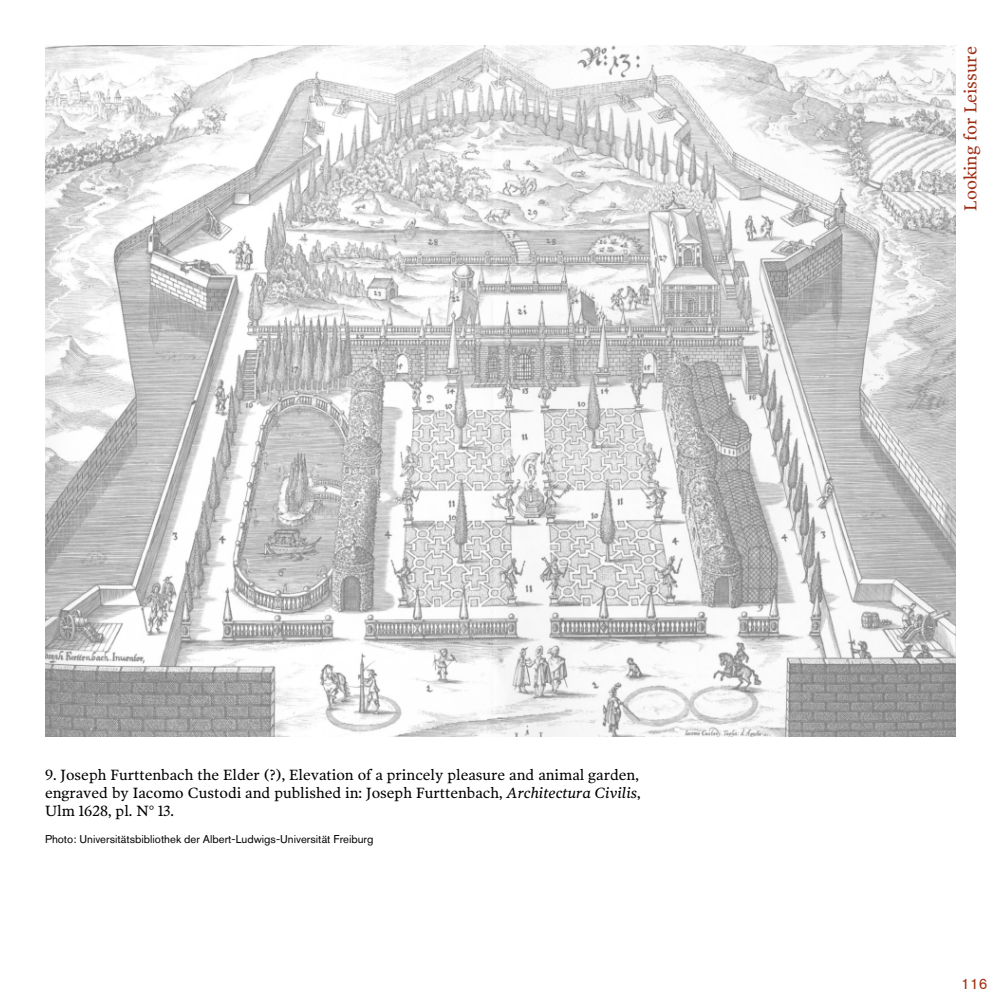
<style>
.page{position:relative;width:1000px;height:1000px;background:#fff}
.page>*{position:absolute;margin:0;border:0;box-sizing:border-box;transform-origin:0 0}
.t1{font:17.5px "Poynter CE Text Two L";color:#a02e16}
.t2{font:15px/18px "Poynter CE Text Two L";color:#000;text-align:justify}
.t3{font:15px "Akzidenz Grotesk Pro";color:#a02e16}
.t4{font:11.25px "Akzidenz Grotesk Pro";color:#000}
.s1{font-style:italic}
</style>
<div class="page">
<img style="left:45px;top:45px;width:910px;height:691px">
<p class="t2" style="left:45px;top:766px;width:597px">9. Joseph Furttenbach the Elder (?), Elevation of a princely pleasure and animal garden, engraved by Iacomo Custodi and published in: Joseph Furttenbach, <span class="s1">Architectura Civilis</span>, Ulm 1628, pl. N° 13.</p>
<p class="t4" style="left:45px;top:832px;width:330px">Photo: Universitätsbibliothek der Albert-Ludwigs-Universität Freiburg</p>
<p class="t1" style="left:959px;top:211px;width:166px;rotate:-90deg">Looking for Leissure</p>
<p class="t3" style="left:961px;top:974px;width:28px">116</p>
</div>
